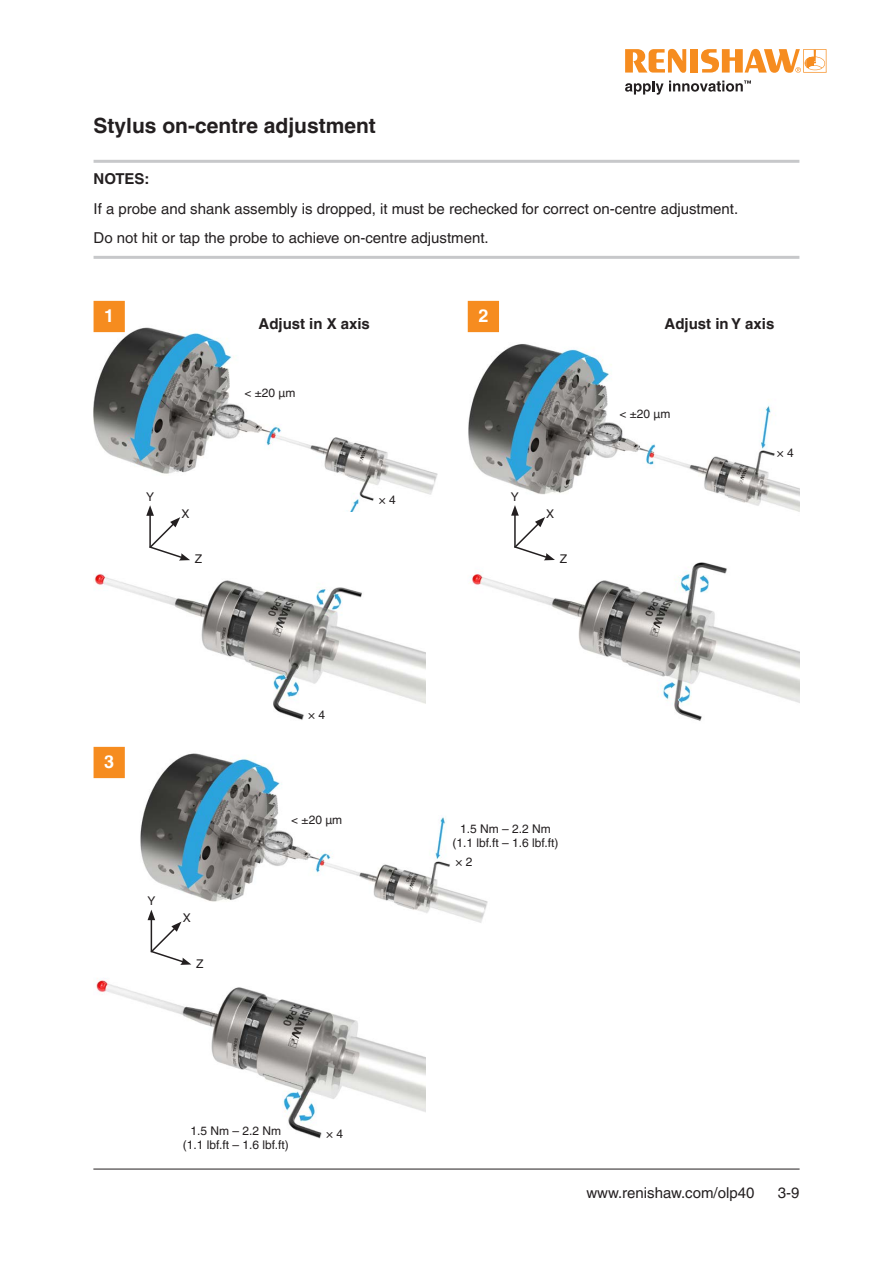
<style>
.page{position:relative;width:893px;height:1263px;background:#fff}
.page>*{position:absolute;margin:0;border:0;box-sizing:border-box;transform-origin:0 0}
.Heading_2__14pt_bold{font:700 21px "Helvetica LT Pro";color:#231f20}
.Figure_Steps{font:700 18px "Helvetica LT Pro";color:#fff}
._10pt_Note_Middle_para{font:15px "Helvetica LT Pro";color:#231f20}
._10pt_Note_Last_para{font:15px "Helvetica LT Pro";color:#231f20}
.Figure_annotation_centred{font:700 15px "Helvetica LT Pro";color:#231f20}
._10pt_Note_First_para{font:700 15px "Helvetica LT Pro";color:#231f20}
.Figure_annotation_centred-2{font:12px "Helvetica LT Pro";color:#231f20}
</style>
<div class="page">
<hr style="left:93px;top:1169px;width:707px;height:1px;background:#231f20">
<hr style="left:94px;top:160px;width:705px;height:3px;background:#c7c8ca">
<hr style="left:94px;top:256px;width:705px;height:3px;background:#c7c8ca">
<img style="left:468px;top:344px;width:331px;height:168px">
<img style="left:94px;top:327px;width:344px;height:184px">
<img style="left:140px;top:753px;width:348px;height:170px">
<div style="left:94px;top:301px;width:31px;height:31px;background:#f68c1f"></div>
<div style="left:468px;top:301px;width:31px;height:31px;background:#f68c1f"></div>
<div style="left:94px;top:747px;width:31px;height:31px;background:#f68c1f"></div>
<svg style="left:146px;top:505px;width:44px;height:55px"></svg>
<svg style="left:148px;top:910px;width:43px;height:55px"></svg>
<img style="left:94px;top:574px;width:331px;height:146px">
<img style="left:470px;top:560px;width:329px;height:161px">
<svg style="left:511px;top:505px;width:44px;height:55px"></svg>
<img style="left:96px;top:978px;width:329px;height:161px">
<svg style="left:625px;top:49px;width:61px;height:24px"></svg>
<div style="left:690px;top:49px;width:8px;height:24px;background:#f68c1f"></div>
<svg style="left:701px;top:49px;width:125px;height:24px"></svg>
<svg style="left:625px;top:80px;width:126px;height:15px"></svg>
<p class="Heading_2__14pt_bold" style="left:94px;top:113px;width:284px">Stylus on-centre adjustment</p>
<p class="_10pt_Note_First_para" style="left:94px;top:170px;width:58px">NOTES:</p>
<p class="_10pt_Note_Middle_para" style="left:94px;top:200px;width:644px">If a probe and shank assembly is dropped, it must be rechecked for correct on-centre adjustment.</p>
<p class="_10pt_Note_Last_para" style="left:94px;top:229px;width:394px">Do not hit or tap the probe to achieve on-centre adjustment.</p>
<p class="Figure_Steps" style="left:104px;top:305px;width:12px">1</p>
<p class="Figure_Steps" style="left:478px;top:305px;width:12px">2</p>
<p class="Figure_annotation_centred" style="left:259px;top:315px;width:113px">Adjust in X axis</p>
<p class="Figure_annotation_centred" style="left:664px;top:315px;width:111px">Adjust in Y axis</p>
<p class="Figure_annotation_centred-2" style="left:146px;top:490px;width:10px">Y</p>
<p class="Figure_annotation_centred-2" style="left:181px;top:507px;width:10px">X</p>
<p class="Figure_annotation_centred-2" style="left:195px;top:552px;width:9px">Z</p>
<p class="Figure_annotation_centred-2" style="left:245px;top:385px;width:52px">&lt; ±20 µm</p>
<p class="Figure_annotation_centred-2" style="left:379px;top:492px;width:19px">× 4</p>
<p class="Figure_annotation_centred-2" style="left:511px;top:490px;width:10px">Y</p>
<p class="Figure_annotation_centred-2" style="left:546px;top:507px;width:10px">X</p>
<p class="Figure_annotation_centred-2" style="left:560px;top:552px;width:9px">Z</p>
<p class="Figure_annotation_centred-2" style="left:620px;top:407px;width:52px">&lt; ±20 µm</p>
<p class="Figure_Steps" style="left:104px;top:751px;width:12px">3</p>
<p class="Figure_annotation_centred-2" style="left:147px;top:894px;width:10px">Y</p>
<p class="Figure_annotation_centred-2" style="left:183px;top:911px;width:10px">X</p>
<p class="Figure_annotation_centred-2" style="left:196px;top:956px;width:9px">Z</p>
<p class="Figure_annotation_centred-2" style="left:308px;top:707px;width:19px">× 4</p>
<p class="Figure_annotation_centred-2" style="left:291px;top:813px;width:52px">&lt; ±20 µm</p>
<p class="Figure_annotation_centred-2" style="left:460px;top:822px;width:92px">1.5 Nm – 2.2 Nm</p>
<p class="Figure_annotation_centred-2" style="left:452px;top:836px;width:107px">(1. 1 lbf.ft – 1.6 lbf.ft)</p>
<p class="Figure_annotation_centred-2" style="left:455px;top:855px;width:19px">× 2</p>
<p class="Figure_annotation_centred-2" style="left:777px;top:446px;width:19px">× 4</p>
<p class="Figure_annotation_centred-2" style="left:190px;top:1123px;width:92px">1.5 Nm – 2.2 Nm</p>
<p class="Figure_annotation_centred-2" style="left:183px;top:1138px;width:107px">(1. 1 lbf.ft – 1.6 lbf.ft)</p>
<p class="Figure_annotation_centred-2" style="left:326px;top:1127px;width:19px">× 4</p>
<p class="_10pt_Note_Middle_para" style="left:586px;top:1184px;width:169px">www.renishaw.com/olp40</p>
<p class="_10pt_Note_Middle_para" style="left:778px;top:1184px;width:23px">3-9</p>
</div>
